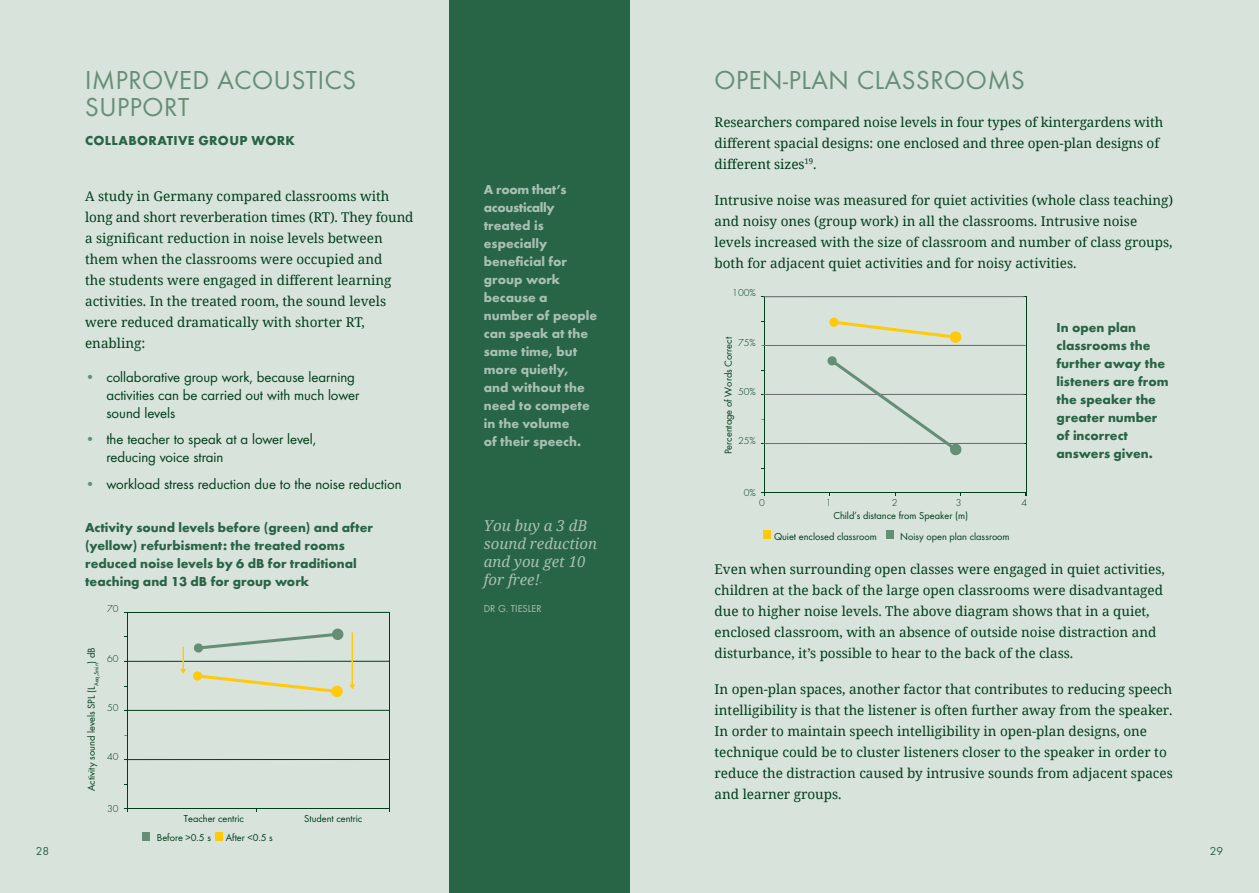
<style>
.page{position:relative;width:1259px;height:893px;background:#d8e3dc}
.page>*{position:absolute;margin:0;border:0;box-sizing:border-box;transform-origin:0 0}
.Main_Headline{font:27px/27px "Futura Boo";letter-spacing:.025em;color:#658e76}
.t1{font:15px/18px "Futura Boo";color:#003e1b}
.t2{font:700 15px/18px "Futura";color:#286446}
.t3{font:italic 15px/18px "Noto Serif";color:#a7c0b1}
.Bodycopy{font:13.5px/21px "Noto Serif";color:#003e1b}
.Bodycopy-2{font:700 13.5px/18px "Futura";color:#286446}
.Bodycopy_Headline{font:700 13.5px/18px "Futura";color:#a7c0b1}
.Sub_Headline{font:700 13.5px "Futura";letter-spacing:.025em;color:#286446}
.t4{font:12px "Futura Boo";color:#286446}
.t5{font:10.5px/21px "Futura Boo";color:#003e1b}
.t6{font:300 10.5px "Futura";color:#003e1b}
.t7{font:10.5px "Futura Boo";color:#a7c0b1}
.s1{font-family:"Futura";font-weight:700;color:#658e76}
.s2{font-family:"Futura Boo";font-style:normal;font-size:10.5px}
</style>
<div class="page">
<div style="left:449px;top:0;width:180px;height:893px;background:#286446"></div>
<hr style="left:124px;top:808px;width:265px;height:1px;background:#003e1b">
<hr style="left:127px;top:612px;width:1px;height:200px;background:#003e1b">
<hr style="left:389px;top:612px;width:1px;height:200px;background:#003e1b">
<hr style="left:126px;top:759px;width:263px;height:1px;background:#003e1b">
<hr style="left:126px;top:710px;width:263px;height:1px;background:#003e1b">
<hr style="left:126px;top:661px;width:263px;height:1px;background:#003e1b">
<hr style="left:126px;top:612px;width:263px;height:1px;background:#003e1b">
<div style="left:142px;top:832px;width:7px;height:9px;background:#658e76"></div>
<div style="left:215px;top:832px;width:8px;height:9px;background:#feca0a"></div>
<svg style="left:196px;top:631px;width:145px;height:20px"></svg>
<div style="left:194px;top:643px;width:9px;height:10px;background:#658e76;border-radius:50%"></div>
<div style="left:332px;top:628px;width:12px;height:12px;background:#658e76;border-radius:50%"></div>
<svg style="left:195px;top:673px;width:137px;height:21px"></svg>
<div style="left:193px;top:671px;width:9px;height:10px;background:#feca0a;border-radius:50%"></div>
<div style="left:331px;top:685px;width:12px;height:12px;background:#feca0a;border-radius:50%"></div>
<hr style="left:182px;top:647px;width:2px;height:23px;background:#feca0a">
<svg style="left:180px;top:669px;width:6px;height:5px"></svg>
<hr style="left:351px;top:632px;width:2px;height:53px;background:#feca0a">
<svg style="left:349px;top:684px;width:6px;height:6px"></svg>
<hr style="left:761px;top:492px;width:265px;height:1px;background:#003e1b">
<hr style="left:764px;top:297px;width:1px;height:199px;background:#003e1b">
<hr style="left:1026px;top:297px;width:1px;height:199px;background:#003e1b">
<svg style="left:761px;top:296px;width:265px;height:2px"></svg>
<hr style="left:763px;top:296px;width:261px;height:1px;background:#6c6d70">
<svg style="left:761px;top:321px;width:265px;height:25px"></svg>
<svg style="left:829px;top:317px;width:10px;height:10px"></svg>
<div style="left:949px;top:331px;width:12px;height:12px;background:#feca0a;border-radius:5px"></div>
<svg style="left:761px;top:356px;width:265px;height:100px"></svg>
<div style="left:763px;top:531px;width:7px;height:8px;background:#feca0a"></div>
<div style="left:886px;top:530px;width:8px;height:9px;background:#658e76"></div>
<p class="Main_Headline" style="left:85px;top:67px;width:272px">IMPROVED ACOUSTICS<br>SUPPORT</p>
<p class="Sub_Headline" style="left:85px;top:132px;width:211px">COLLABORATIVE GROUP WORK</p>
<p class="Bodycopy" style="left:85px;top:185px;width:330px">A study in Germany compared classrooms with long and short reverberation times (RT). They found a significant reduction in noise levels between them when the classrooms were occupied and<br>the students were engaged in different learning activities. In the treated room, the sound levels were reduced dramatically with shorter RT, enabling:</p>
<p class="t1" style="left:106px;top:368px;width:255px;text-indent:-21px"><span class="s1">•</span> collaborative group work, because learning activities can be carried out with much lower sound levels</p>
<p class="t1" style="left:106px;top:430px;width:211px;text-indent:-21px"><span class="s1">•</span> the teacher to speak at a lower level, reducing voice strain</p>
<p class="t1" style="left:85px;top:475px;width:318px"><span class="s1">•</span> workload stress reduction due to the noise reduction</p>
<p class="Bodycopy-2" style="left:85px;top:518px;width:289px">Activity sound levels before (green) and after (yellow) refurbisment: the treated rooms reduced noise levels by 6 dB for traditional teaching and 13 dB for group work</p>
<p class="t2" style="left:87px;top:547px;width:196px">Activity sound levels before and after refurbishment</p>
<p class="t6" style="left:107px;top:602px;width:13px">70</p>
<p class="t5" style="left:81px;top:791px;width:145px;rotate:-90deg">Activity sound levels SPL (L<sub>Aeq,5min</sub>) dB</p>
<p class="t6" style="left:107px;top:652px;width:13px">60</p>
<p class="t6" style="left:107px;top:701px;width:13px">50</p>
<p class="t6" style="left:107px;top:750px;width:13px">40</p>
<p class="t6" style="left:107px;top:803px;width:13px">30</p>
<p class="t5" style="left:184px;top:809px;width:62px">Teacher centric</p>
<p class="t5" style="left:304px;top:809px;width:60px">Student centric</p>
<p class="t5" style="left:157px;top:827px;width:56px">Before &gt;0.5 s</p>
<p class="t5" style="left:226px;top:827px;width:49px">After &lt;0.5 s</p>
<p class="Bodycopy_Headline" style="left:484px;top:180px;width:115px">A room that’s acoustically treated is especially beneficial for group work because a number of people can speak at the same time, but more quietly,<br>and without the need to compete in the volume<br>of their speech.</p>
<p class="t3" style="left:484px;top:516px;width:115px">You buy a 3 dB sound reduction and you get 10 for free!<span class="s2">-</span></p>
<p class="t7" style="left:484px;top:602px;width:59px">DR G. TIESLER</p>
<p class="Main_Headline" style="left:714px;top:67px;width:312px">OPEN-PLAN CLASSROOMS</p>
<p class="Bodycopy" style="left:714px;top:111px;width:450px">Researchers compared noise levels in four types of kintergardens with different spacial designs: one enclosed and three open-plan designs of different sizes<sup>19</sup>.</p>
<p class="Bodycopy" style="left:714px;top:189px;width:460px">Intrusive noise was measured for quiet activities (whole class teaching) and noisy ones (group work) in all the classrooms. Intrusive noise levels increased with the size of classroom and number of class groups, both for adjacent quiet activities and for noisy activities.</p>
<p class="t6" style="left:732px;top:287px;width:25px">100%</p>
<p class="t5" style="left:718px;top:454px;width:119px;rotate:-90deg">Percentage of Words Correct</p>
<p class="t6" style="left:738px;top:336px;width:19px">75%</p>
<p class="t6" style="left:738px;top:385px;width:19px">50%</p>
<p class="t6" style="left:738px;top:434px;width:19px">25%</p>
<p class="t6" style="left:744px;top:486px;width:14px">0%</p>
<p class="t6" style="left:759px;top:496px;width:7px">0</p>
<p class="t6" style="left:825px;top:496px;width:7px">1</p>
<p class="t6" style="left:892px;top:496px;width:7px">2</p>
<p class="t6" style="left:956px;top:496px;width:7px">3</p>
<p class="t6" style="left:1021px;top:496px;width:7px">4</p>
<p class="t5" style="left:774px;top:505px;width:196px;text-indent:59px">Child’s distance from Speaker (m)<br>Quiet enclosed classroom</p>
<p class="t5" style="left:900px;top:526px;width:111px">Noisy open plan classroom</p>
<p class="Bodycopy-2" style="left:1056px;top:318px;width:113px">In open plan classrooms the further away the listeners are from the speaker the greater number of incorrect answers given.</p>
<p class="Bodycopy" style="left:714px;top:558px;width:452px">Even when surrounding open classes were engaged in quiet activities, children at the back of the large open classrooms were disadvantaged due to higher noise levels. The above diagram shows that in a quiet, enclosed classroom, with an absence of outside noise distraction and disturbance, it’s possible to hear to the back of the class.</p>
<p class="Bodycopy" style="left:714px;top:678px;width:460px">In open-plan spaces, another factor that contributes to reducing speech intelligibility is that the listener is often further away from the speaker.<br>In order to maintain speech intelligibility in open-plan designs, one technique could be to cluster listeners closer to the speaker in order to reduce the distraction caused by intrusive sounds from adjacent spaces and learner groups.</p>
<p class="t4" style="left:36px;top:844px;width:15px">28</p>
<p class="t4" style="left:1209px;top:844px;width:15px">29</p>
</div>
